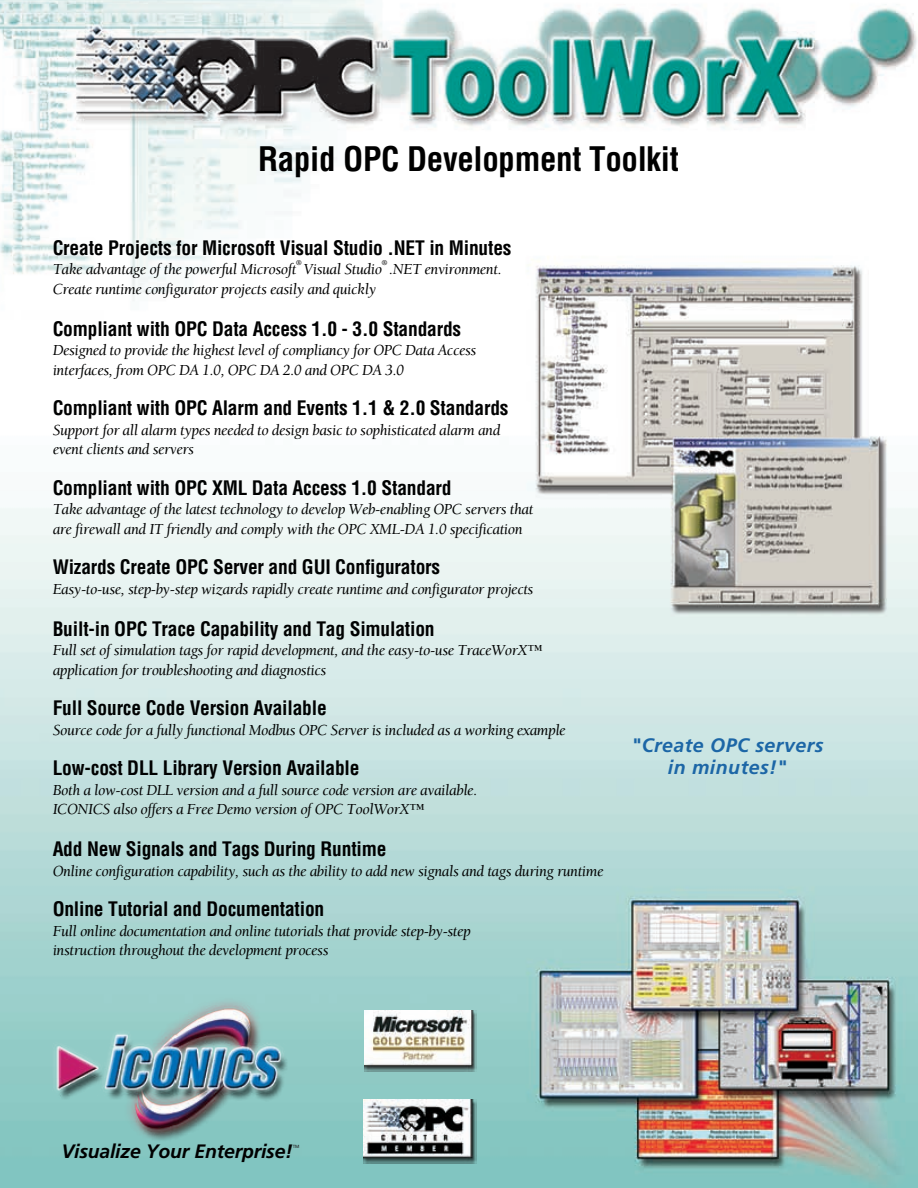
<style>
.page{position:relative;width:918px;height:1188px;background:#fff}
.page>*{position:absolute;margin:0;border:0;box-sizing:border-box;transform-origin:0 0}
.t1{font:700 condensed 33px "Helvetica";letter-spacing:-.01em;color:#000}
.t2{font:700 condensed 19.5px "Helvetica";letter-spacing:-.01em;color:#000101}
.t3{font:italic 700 19.5px/22.5px "Frutiger";letter-spacing:.025em;color:#1c66a6;text-align:center}
.t4{font:italic 700 19.35px "Frutiger";letter-spacing:-.01em;color:#000}
.t5{font:italic 15.75px/19.5px "Berkeley";letter-spacing:-.025em;color:#000101}
.t6{font:italic 7.5px "Berkeley";color:#000101}
.t7{font:4.5px "Frutiger";color:#231f20}
</style>
<div class="page">
<img style="left:0;top:0;width:918px;height:1188px">
<img style="left:53px;top:997px;width:247px;height:144px">
<img style="left:365px;top:1010px;width:112px;height:61px">
<img style="left:364px;top:1100px;width:113px;height:63px">
<h1 class="t1" style="left:258px;top:139px;width:422px">Rapid OPC Development Toolkit</h1>
<p class="t2" style="left:53px;top:235px;width:460px">Create Projects for Microsoft Visual Studio .NET in Minutes</p>
<p class="t5" style="left:53px;top:260px;width:245px">Take advantage of the powerful Microsoft</p>
<p class="t6" style="left:296px;top:259px;width:7px">®</p>
<p class="t6" style="left:382px;top:259px;width:7px">®</p>
<p class="t5" style="left:303px;top:260px;width:80px">Visual Studio</p>
<p class="t5" style="left:389px;top:260px;width:114px">.NET environment.</p>
<p class="t5" style="left:53px;top:280px;width:325px">Create runtime configurator projects easily and quickly</p>
<p class="t2" style="left:53px;top:316px;width:410px">Compliant with OPC Data Access 1.0 - 3.0 Standards</p>
<p class="t5" style="left:53px;top:341px;width:425px">Designed to provide the highest level of compliancy for OPC Data Access interfaces, from OPC DA 1.0, OPC DA 2.0 and OPC DA 3.0</p>
<p class="t2" style="left:53px;top:396px;width:457px">Compliant with OPC Alarm and Events 1.1 &amp; 2.0 Standards</p>
<p class="t5" style="left:53px;top:421px;width:449px">Support for all alarm types needed to design basic to sophisticated alarm and event clients and servers</p>
<p class="t2" style="left:53px;top:475px;width:400px">Compliant with OPC XML Data Access 1.0 Standard</p>
<p class="t5" style="left:53px;top:500px;width:482px">Take advantage of the latest technology to develop Web-enabling OPC servers that are firewall and IT friendly and comply with the OPC XML-DA 1.0 specification</p>
<p class="t2" style="left:53px;top:555px;width:389px">Wizards Create OPC Server and GUI Configurators</p>
<p class="t5" style="left:53px;top:580px;width:482px">Easy-to-use, step-by-step wizards rapidly create runtime and configurator projects</p>
<p class="t2" style="left:53px;top:616px;width:383px">Built-in OPC Trace Capability and Tag Simulation</p>
<p class="t5" style="left:53px;top:641px;width:491px">Full set of simulation tags for rapid development, and the easy-to-use TraceWorX™ application for troubleshooting and diagnostics</p>
<p class="t2" style="left:53px;top:696px;width:276px">Full Source Code Version Available</p>
<p class="t5" style="left:53px;top:721px;width:515px">Source code for a fully functional Modbus OPC Server is included as a working example</p>
<p class="t2" style="left:53px;top:756px;width:308px">Low-cost DLL Library Version Available</p>
<p class="t5" style="left:53px;top:781px;width:426px">Both a low-cost DLL version and a full source code version are available.<br>ICONICS also offers a Free Demo version of OPC ToolWorX™</p>
<p class="t2" style="left:53px;top:837px;width:335px">Add New Signals and Tags During Runtime</p>
<p class="t5" style="left:53px;top:862px;width:552px">Online configuration capability, such as the ability to add new signals and tags during runtime</p>
<p class="t2" style="left:53px;top:897px;width:273px">Online Tutorial and Documentation</p>
<p class="t5" style="left:53px;top:922px;width:420px">Full online documentation and online tutorials that provide step-by-step instruction throughout the development process</p>
<p class="t3" style="left:632px;top:734px;width:193px">"Create OPC servers in minutes!"</p>
<p class="t4" style="left:61px;top:1140px;width:233px">Visualize Your Enterprise!</p>
<p class="t7" style="left:293px;top:1144px;width:8px">TM</p>
</div>
